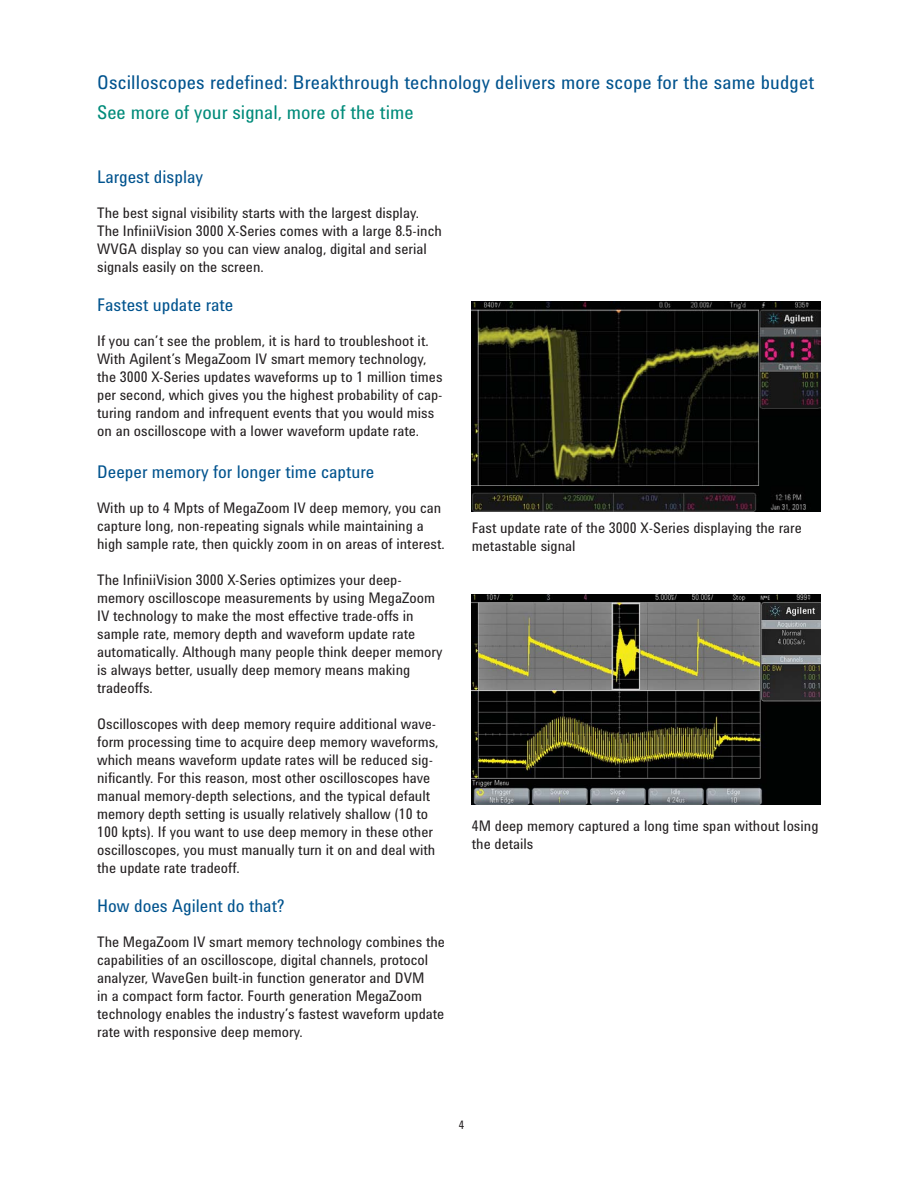
<style>
.page{position:relative;width:918px;height:1188px;background:#fff}
.page>*{position:absolute;margin:0;border:0;box-sizing:border-box;transform-origin:0 0}
.t1{font:19.5px "Agilent Condensed CFF";letter-spacing:.01em;color:#00538e}
.t2{font:19.5px "Agilent Condensed CFF";color:#008b7a}
.t3{font:18px "Agilent Condensed CFF";color:#00538e}
.t4{font:15px/18px "Agilent Condensed CFF";color:#231f20}
.t5{font:12px "Agilent Condensed CFF";color:#231f20}
</style>
<div class="page">
<img style="left:472px;top:594px;width:349px;height:210px">
<img style="left:472px;top:302px;width:349px;height:209px">
<h1 class="t1" style="left:97px;top:75px;width:719px">Oscilloscopes redefined: Breakthrough technology delivers more scope for the same budget</h1>
<h1 class="t2" style="left:97px;top:105px;width:318px">See more of your signal, more of the time</h1>
<p class="t3" style="left:97px;top:170px;width:107px">Largest display</p>
<p class="t4" style="left:97px;top:205px;width:346px">The best signal visibility starts with the largest display.<br>The InfiniiVision 3000 X-Series comes with a large 8.5-inch WVGA display so you can view analog, digital and serial signals easily on the screen.</p>
<p class="t3" style="left:97px;top:298px;width:138px">Fastest update rate</p>
<p class="t4" style="left:97px;top:333px;width:347px">If you can’t see the problem, it is hard to troubleshoot it.<br>With Agilent’s MegaZoom IV smart memory technology, the 3000 X-Series updates waveforms up to 1 million times per second, which gives you the highest probability of cap&shy;turing random and infrequent events that you would miss on an oscilloscope with a lower waveform update rate.</p>
<p class="t3" style="left:97px;top:465px;width:279px">Deeper memory for longer time capture</p>
<p class="t4" style="left:97px;top:500px;width:349px">With up to 4 Mpts of MegaZoom IV deep memory, you can capture long, non-repeating signals while maintaining a high sample rate, then quickly zoom in on areas of interest.</p>
<p class="t4" style="left:97px;top:572px;width:347px">The InfiniiVision 3000 X-Series optimizes your deep&shy;memory oscilloscope measurements by using MegaZoom IV technology to make the most effective trade-offs in sample rate, memory depth and waveform update rate automatically. Although many people think deeper memory is always better, usually deep memory means making tradeoffs.</p>
<p class="t4" style="left:97px;top:716px;width:343px">Oscilloscopes with deep memory require additional wave&shy;form processing time to acquire deep memory waveforms, which means waveform update rates will be reduced sig&shy;nificantly. For this reason, most other oscilloscopes have manual memory-depth selections, and the typical default memory depth setting is usually relatively shallow (10 to 100 kpts). If you want to use deep memory in these other oscilloscopes, you must manually turn it on and deal with the update rate tradeoff.</p>
<p class="t3" style="left:97px;top:899px;width:189px">How does Agilent do that?</p>
<p class="t4" style="left:97px;top:934px;width:349px">The MegaZoom IV smart memory technology combines the capabilities of an oscilloscope, digital channels, protocol analyzer, WaveGen built-in function generator and DVM<br>in a compact form factor. Fourth generation MegaZoom technology enables the industry’s fastest waveform update rate with responsive deep memory.</p>
<p class="t4" style="left:472px;top:521px;width:332px">Fast update rate of the 3000 X-Series displaying the rare metastable signal</p>
<p class="t4" style="left:472px;top:819px;width:348px">4M deep memory captured a long time span without losing the details</p>
<p class="t5" style="left:459px;top:1120px;width:7px">4</p>
</div>
